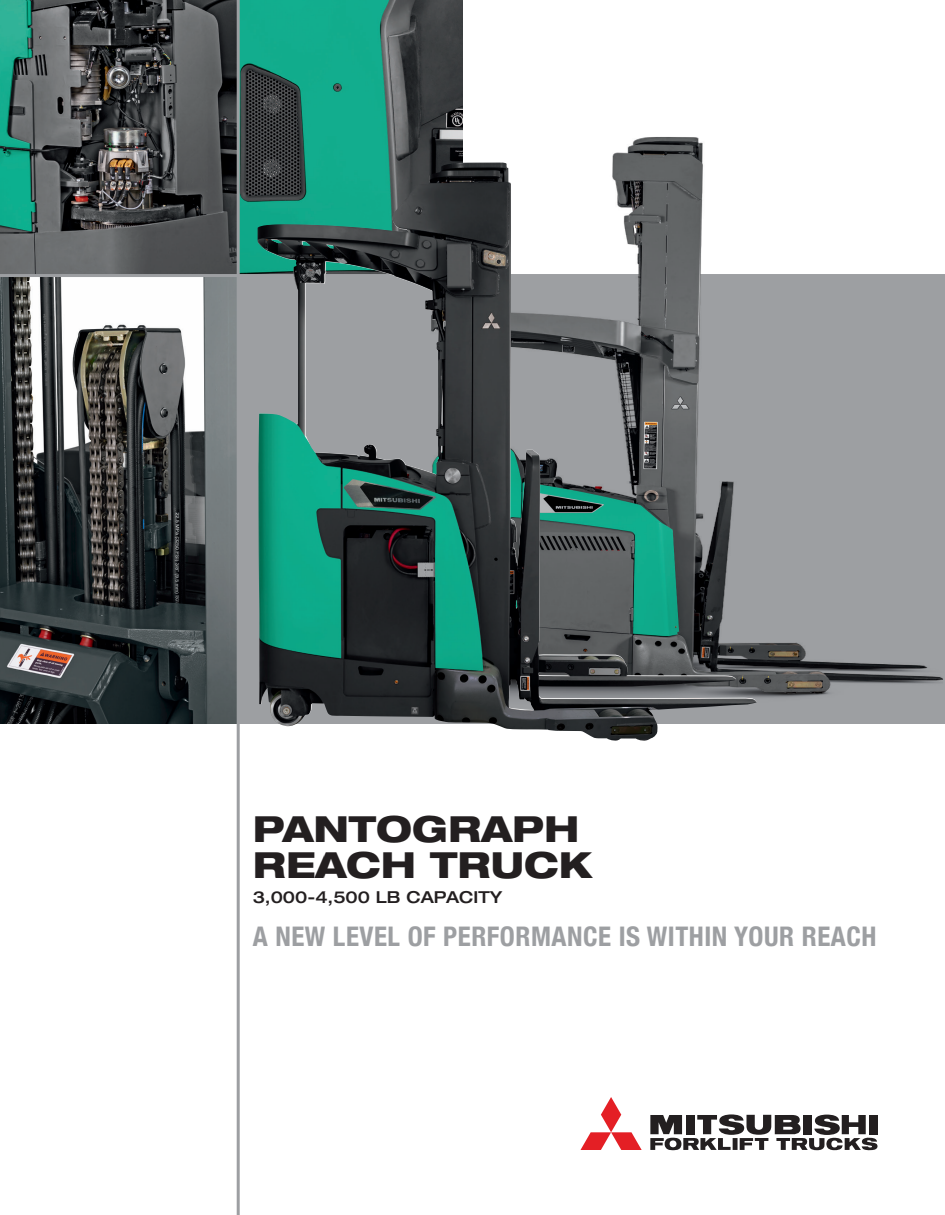
<style>
.page{position:relative;width:945px;height:1215px;background:#fff}
.page>*{position:absolute;margin:0;border:0;box-sizing:border-box;transform-origin:0 0}
.t1{font:800 expanded 36px/36px "Helvetica Neue LT Std";color:#231f20}
.t2{font:700 condensed 27px "Helvetica Neue";letter-spacing:.02em;color:#9d9fa2}
.t3{font:500 expanded 16.5px "Helvetica Neue LT Std";color:#231f20}
</style>
<div class="page">
<svg style="left:240px;top:277px;width:705px;height:447px;background:#919396"></svg>
<svg style="left:581px;top:1097px;width:61px;height:53px"></svg>
<svg style="left:650px;top:1114px;width:228px;height:36px"></svg>
<img style="left:0;top:0;width:237px;height:724px">
<img style="left:240px;top:0;width:223px;height:274px">
<hr style="left:237px;top:0;width:3px;height:1215px;background:#9d9fa2">
<hr style="left:0;top:274px;width:945px;height:3px;background:#9d9fa2">
<img style="left:427px;top:137px;width:235px;height:552px">
<img style="left:662px;top:137px;width:281px;height:557px">
<img style="left:258px;top:163px;width:349px;height:575px">
<h1 class="t1" style="left:253px;top:810px;width:341px">PANTOGRAPH<br>REACH TRUCK</h1>
<p class="t3" style="left:253px;top:887px;width:251px">3,000-4,500 LB CAPACITY</p>
<p class="t2" style="left:253px;top:914px;width:625px">A NEW LEVEL OF PERFORMANCE IS WITHIN YOUR REACH</p>
</div>
